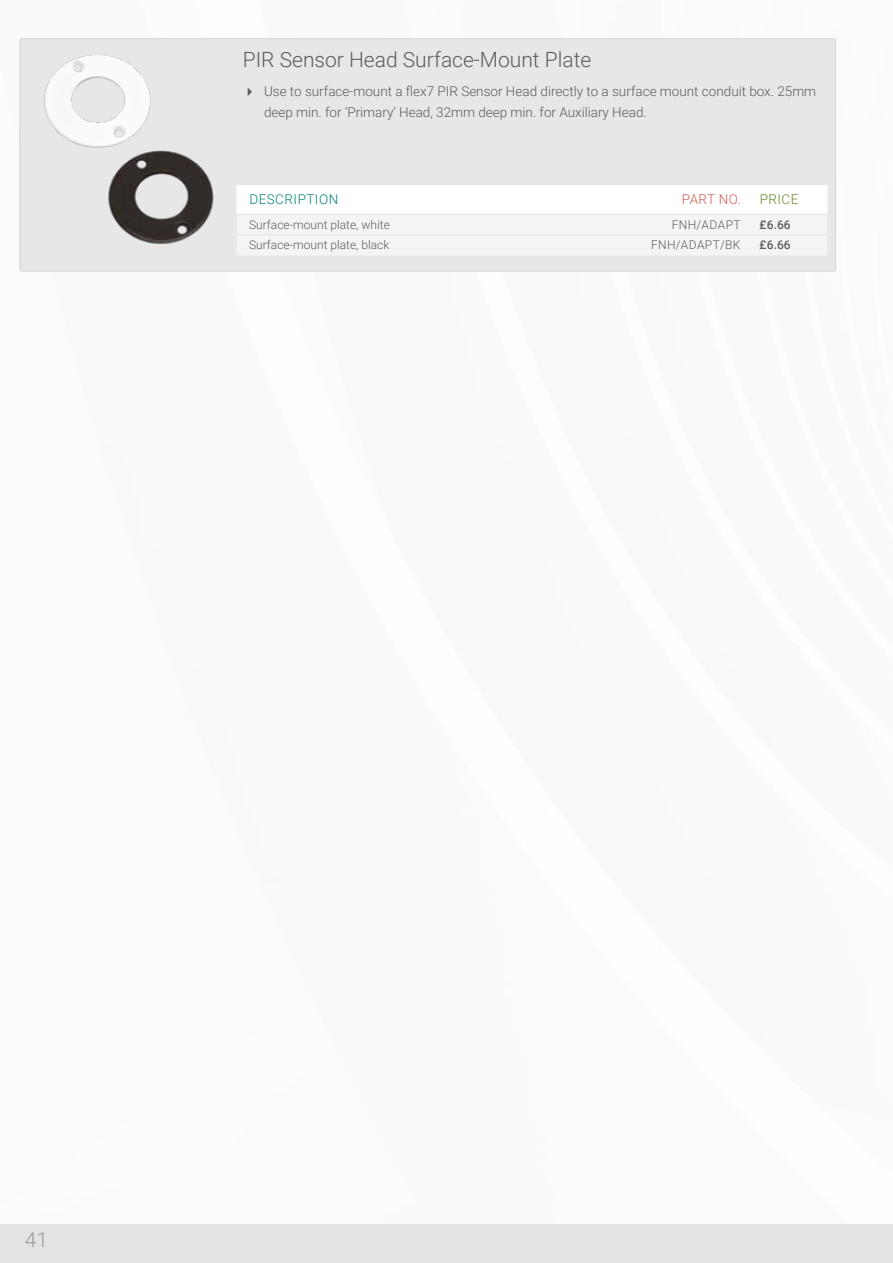
<style>
.page{position:relative;width:893px;height:1263px;background:#fff}
.page>*{position:absolute;margin:0;border:0;box-sizing:border-box;transform-origin:0 0}
.t1{font:300 21px "Roboto";color:#5c5c5b}
.t2{font:300 20.4px "Roboto";color:#9b9b9a}
.t3{font:300 13.5px/21px "Roboto";color:#5c5c5b}
.t4{font:300 13.5px "Roboto";letter-spacing:.035em;color:#00837f}
.t5{font:300 13.5px "Roboto";letter-spacing:.015em;color:#d75954}
.t6{font:300 13.5px "Roboto";letter-spacing:.035em;color:#618a26}
.t7{font:300 12px "Roboto";color:#5c5c5b}
.t8{font:300 12px "Roboto";letter-spacing:.035em;color:#5c5c5b}
.t9{font:500 12px "Roboto";color:#5c5c5b}
</style>
<div class="page">
<div style="left:0;top:1224px;width:893px;height:39px;background:#e3e3e3"></div>
<div style="left:20px;top:39px;width:816px;height:232px;background:#e7e7e7;border-radius:2px"></div>
<div style="left:20px;top:38px;width:816px;height:233px;border:1px solid #d5d5d5;border-radius:2px"></div>
<svg style="left:236px;top:185px;width:591px;height:70px"></svg>
<hr style="left:236px;top:214px;width:291px;height:1px;background:#e3e3e3">
<hr style="left:527px;top:214px;width:220px;height:1px;background:#e3e3e3">
<hr style="left:747px;top:214px;width:80px;height:1px;background:#e3e3e3">
<hr style="left:236px;top:235px;width:291px;height:1px;background:#e3e3e3">
<hr style="left:527px;top:235px;width:220px;height:1px;background:#e3e3e3">
<hr style="left:747px;top:235px;width:80px;height:1px;background:#e3e3e3">
<img style="left:44px;top:55px;width:107px;height:93px">
<img style="left:108px;top:151px;width:106px;height:93px">
<h1 class="t1" style="left:243px;top:44px;width:350px">PIR Sensor Head Surface-Mount Plate</h1>
<p class="t3" style="left:264px;top:80px;width:554px">Use to surface-mount a flex7 PIR Sensor Head directly to a surface mount conduit box. 25mm deep min. for ‘Primary’ Head, 32mm deep min. for Auxiliary Head.</p>
<p class="t4" style="left:249px;top:189px;width:90px">DESCRIPTION</p>
<p class="t5" style="left:682px;top:189px;width:60px">PART NO.</p>
<p class="t6" style="left:760px;top:189px;width:40px">PRICE</p>
<p class="t7" style="left:249px;top:216px;width:142px">Surface-mount plate, white</p>
<p class="t8" style="left:672px;top:216px;width:70px">FNH/ADAPT</p>
<p class="t9" style="left:760px;top:216px;width:33px">£6.66</p>
<p class="t7" style="left:249px;top:236px;width:142px">Surface-mount plate, black</p>
<p class="t8" style="left:651px;top:236px;width:91px">FNH/ADAPT/BK</p>
<p class="t9" style="left:760px;top:236px;width:33px">£6.66</p>
<h2 class="t2" style="left:25px;top:1225px;width:25px">41</h2>
</div>
